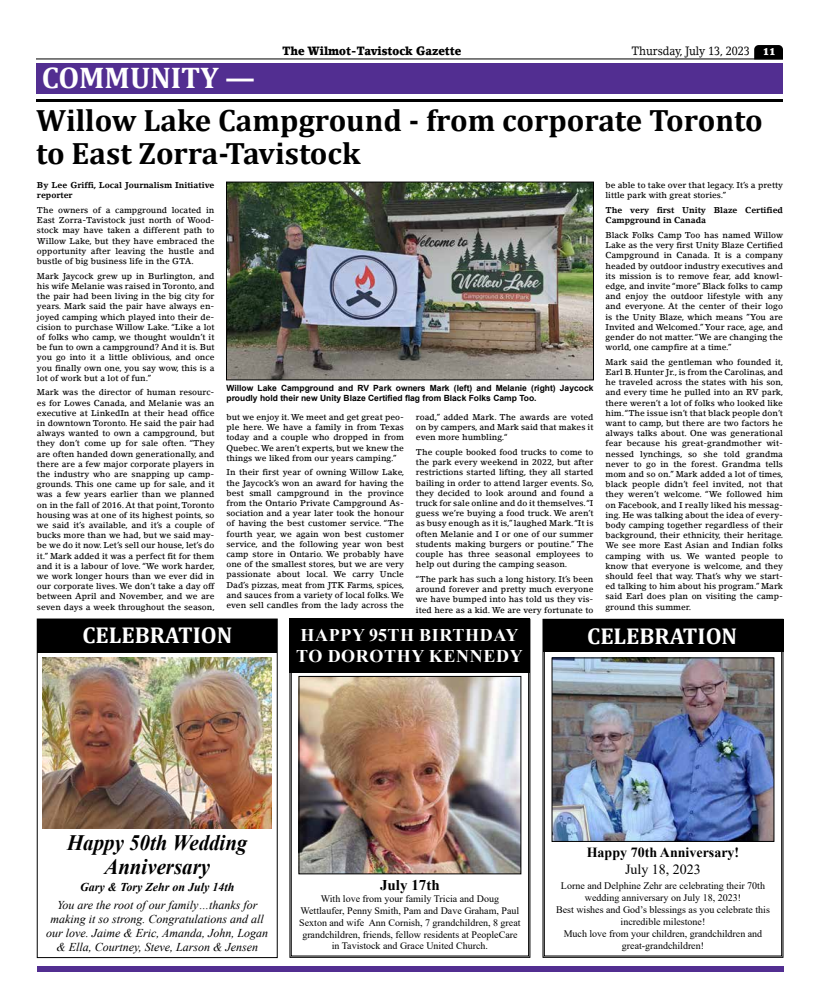
<style>
.page{position:relative;width:819px;height:1008px;background:#fff}
.page>*{position:absolute;margin:0;border:0;box-sizing:border-box;transform-origin:0 0}
.t1{font:700 31px/33px "Cambria";color:#000}
.t2{font:700 30px "Cambria";color:#fff}
.t3{font:700 23px "Cambria";color:#fff}
.t4{font:italic 700 22px/24px "Times New Roman";color:#000;text-align:center;scale:.95 1}
.t5{font:700 17.9px/21.4px "Times New Roman";letter-spacing:.035em;color:#fff}
.t6{font:700 14.9px "Times New Roman";color:#000}
.t7{font:700 14px "Times New Roman";color:#000}
.t8{font:14px "Times New Roman";color:#000}
.t9{font:italic 12px/14px "Times New Roman";color:#000;text-align:center}
.t10{font:900 12px "Lino Letter Std";color:#000;scale:.9 1}
.t11{font:italic 700 12px "Times New Roman";color:#000}
.t12{font:12px "Lino Letter Std";color:#000;scale:.9 1}
.t13{font:10px/12px "Times New Roman";color:#000;text-align:center}
.t14{font:9.9px/11.9px "Times New Roman";color:#000;text-align:center}
.t15{font:500 8.5px/10.2px "Lino Letter Std";color:#000;text-align:justify}
.t16{font:700 8.5px/10.2px "Arial";color:#000}
.t17{font:700 8.5px/10.2px "Lino Letter Std";color:#000}
.s1{font-weight:900;font-size:10px;color:#fff}
</style>
<div class="page">
<hr style="left:36px;top:58px;width:747px;height:1px;background:#000">
<svg style="left:754px;top:45px;width:29px;height:14px"></svg>
<div style="left:37px;top:966px;width:747px;height:6px;background:#522e91"></div>
<div style="left:36px;top:63px;width:747px;height:31px;background:#522e91"></div>
<hr style="left:36px;top:99px;width:747px;height:3px;background:#000">
<svg style="left:289px;top:618px;width:242px;height:340px"></svg>
<div style="left:291px;top:620px;width:238px;height:336px;border:1px solid #000"></div>
<div style="left:289px;top:619px;width:241px;height:54px;background:#000"></div>
<img style="left:301px;top:678px;width:218px;height:194px">
<div style="left:299px;top:676px;width:222px;height:198px;border:1px solid #000"></div>
<div style="left:37px;top:619px;width:240px;height:33px;background:#000"></div>
<img style="left:43px;top:658px;width:228px;height:171px">
<svg style="left:542px;top:618px;width:242px;height:340px"></svg>
<div style="left:544px;top:620px;width:238px;height:336px;border:1px solid #000"></div>
<div style="left:543px;top:619px;width:241px;height:32px;background:#000"></div>
<img style="left:554px;top:660px;width:218px;height:180px">
<div style="left:552px;top:658px;width:222px;height:184px;border:1px solid #000"></div>
<img style="left:228px;top:184px;width:364px;height:194px">
<div style="left:226px;top:182px;width:368px;height:198px;border:1px solid #000"></div>
<h2 class="t2" style="left:42px;top:57px;width:215px">COMMUNITY —</h2>
<h3 class="t10" style="left:282px;top:43px;width:201px">The Wilmot-Tavistock Gazette</h3>
<h3 class="t12" style="left:632px;top:43px;width:161px">Thursday, July 13, 2023 <span class="s1">11</span></h3>
<h1 class="t1" style="left:36px;top:103px;width:728px">Willow Lake Campground - from corporate Toronto to East Zorra-Tavistock</h1>
<p class="t17" style="left:37px;top:180px;width:179px">By Lee Griffi, Local Journalism Initiative reporter</p>
<p class="t15" style="left:37px;top:205px;width:179px">The owners of a campground located in East Zorra-Tavistock just north of Wood&shy;stock may have taken a different path to Willow Lake, but they have embraced the opportunity after leaving the hustle and bustle of big business life in the GTA.</p>
<p class="t15" style="left:37px;top:271px;width:179px">Mark Jaycock grew up in Burlington, and his wife Melanie was raised in Toronto, and the pair had been living in the big city for years. Mark said the pair have always en&shy;joyed camping which played into their de&shy;cision to purchase Willow Lake. “Like a lot of folks who camp, we thought wouldn’t it be fun to own a campground? And it is. But you go into it a little oblivious, and once you finally own one, you say wow, this is a lot of work but a lot of fun.”</p>
<p class="t15" style="left:37px;top:387px;width:179px">Mark was the director of human resourc&shy;es for Lowes Canada, and Melanie was an executive at LinkedIn at their head office in downtown Toronto. He said the pair had always wanted to own a campground, but they don’t come up for sale often. “They are often handed down generationally, and there are a few major corporate players in the industry who are snapping up camp&shy;grounds. This one came up for sale, and it was a few years earlier than we planned on in the fall of 2016. At that point, Toronto housing was at one of its highest points, so we said it’s available, and it’s a couple of bucks more than we had, but we said may&shy;be we do it now. Let’s sell our house, let’s do it.” Mark added it was a perfect fit for them and it is a labour of love. “We work harder, we work longer hours than we ever did in our corporate lives. We don’t take a day off between April and November, and we are seven days a week throughout the season,</p>
<p class="t16" style="left:226px;top:383px;width:368px">Willow Lake Campground and RV Park owners Mark (left) and Melanie (right) Jaycock proudly hold their new Unity Blaze Certified flag from Black Folks Camp Too.</p>
<p class="t15" style="left:226px;top:412px;width:179px">but we enjoy it. We meet and get great peo&shy;ple here. We have a family in from Texas today and a couple who dropped in from Quebec. We aren’t experts, but we knew the things we liked from our years camping.”</p>
<p class="t15" style="left:226px;top:467px;width:179px">In their first year of owning Willow Lake, the Jaycock’s won an award for having the best small campground in the province from the Ontario Private Campground As&shy;sociation and a year later took the honour of having the best customer service. “The fourth year, we again won best customer service, and the following year won best camp store in Ontario. We probably have one of the smallest stores, but we are very passionate about local. We carry Uncle Dad’s pizzas, meat from JTK Farms, spices, and sauces from a variety of local folks. We even sell candles from the lady across the</p>
<p class="t15" style="left:416px;top:412px;width:179px">road,” added Mark. The awards are voted on by campers, and Mark said that makes it even more humbling.“</p>
<p class="t15" style="left:416px;top:447px;width:179px">The couple booked food trucks to come to the park every weekend in 2022, but after restrictions started lifting, they all started bailing in order to attend larger events. So, they decided to look around and found a truck for sale online and do it themselves. “I guess we’re buying a food truck. We aren’t as busy enough as it is,” laughed Mark. “It is often Melanie and I or one of our summer students making burgers or poutine.” The couple has three seasonal employees to help out during the camping season.</p>
<p class="t15" style="left:416px;top:574px;width:179px">“The park has such a long history. It’s been around forever and pretty much everyone we have bumped into has told us they vis&shy;ited here as a kid. We are very fortunate to</p>
<p class="t15" style="left:605px;top:180px;width:179px">be able to take over that legacy. It’s a pretty little park with great stories.”</p>
<p class="t17" style="left:605px;top:205px;width:179px">The very first Unity Blaze Certified<br>Campground in Canada</p>
<p class="t15" style="left:605px;top:230px;width:179px">Black Folks Camp Too has named Willow Lake as the very first Unity Blaze Certified Campground in Canada. It is a company headed by outdoor industry executives and its mission is to remove fear, add knowl&shy;edge, and invite “more” Black folks to camp and enjoy the outdoor lifestyle with any and everyone. At the center of their logo is the Unity Blaze, which means ”You are Invited and Welcomed.” Your race, age, and gender do not matter. “We are changing the world, one campfire at a time.”</p>
<p class="t15" style="left:605px;top:357px;width:179px">Mark said the gentleman who founded it, Earl B. Hunter Jr., is from the Carolinas, and he traveled across the states with his son, and every time he pulled into an RV park, there weren’t a lot of folks who looked like him. “The issue isn’t that black people don’t want to camp, but there are two factors he always talks about. One was generational fear because his great-grandmother wit&shy;nessed lynchings, so she told grandma never to go in the forest. Grandma tells mom and so on.” Mark added a lot of times, black people didn’t feel invited, not that they weren’t welcome. “We followed him on Facebook, and I really liked his messag&shy;ing. He was talking about the idea of every&shy;body camping together regardless of their background, their ethnicity, their heritage.<br>We see more East Asian and Indian folks camping with us. We wanted people to know that everyone is welcome, and they should feel that way. That’s why we start&shy;ed talking to him about his program.” Mark said Earl does plan on visiting the camp&shy;ground this summer.</p>
<h3 class="t3" style="left:82px;top:619px;width:151px">CELEBRATION</h3>
<h3 class="t5" style="left:296px;top:624px;width:228px">HAPPY 95TH BIRTHDAY<br>TO DOROTHY KENNEDY</h3>
<h3 class="t3" style="left:587px;top:620px;width:152px">CELEBRATION</h3>
<h3 class="t4" style="left:67px;top:830px;width:191px">Happy 50th Wedding<br>Anniversary</h3>
<h3 class="t11" style="left:80px;top:879px;width:156px">Gary &amp; Tory Zehr on July 14th</h3>
<h3 class="t9" style="left:46px;top:898px;width:224px">You are the root of our family…thanks for making it so strong. Congratulations and all our love. Jaime &amp; Eric, Amanda, John, Logan &amp; Ella, Courtney, Steve, Larson &amp; Jensen</h3>
<h3 class="t6" style="left:380px;top:874px;width:61px">July 17th</h3>
<p class="t14" style="left:299px;top:892px;width:223px">With love from your family Tricia and Doug Wettlaufer, Penny Smith, Pam and Dave Graham, Paul Sexton and wife Ann Cornish, 7 grandchildren, 8 great grandchildren, friends, fellow residents at PeopleCare in Tavistock and Grace United Church.</p>
<h3 class="t7" style="left:587px;top:843px;width:154px">Happy 70th Anniversary!</h3>
<h3 class="t8" style="left:625px;top:860px;width:77px">July 18, 2023</h3>
<p class="t13" style="left:556px;top:880px;width:215px">Lorne and Delphine Zehr are celebrating their 70th wedding anniversary on July 18, 2023!<br>Best wishes and God’s blessings as you celebrate this incredible milestone!<br>Much love from your children, grandchildren and great-grandchildren!</p>
</div>
